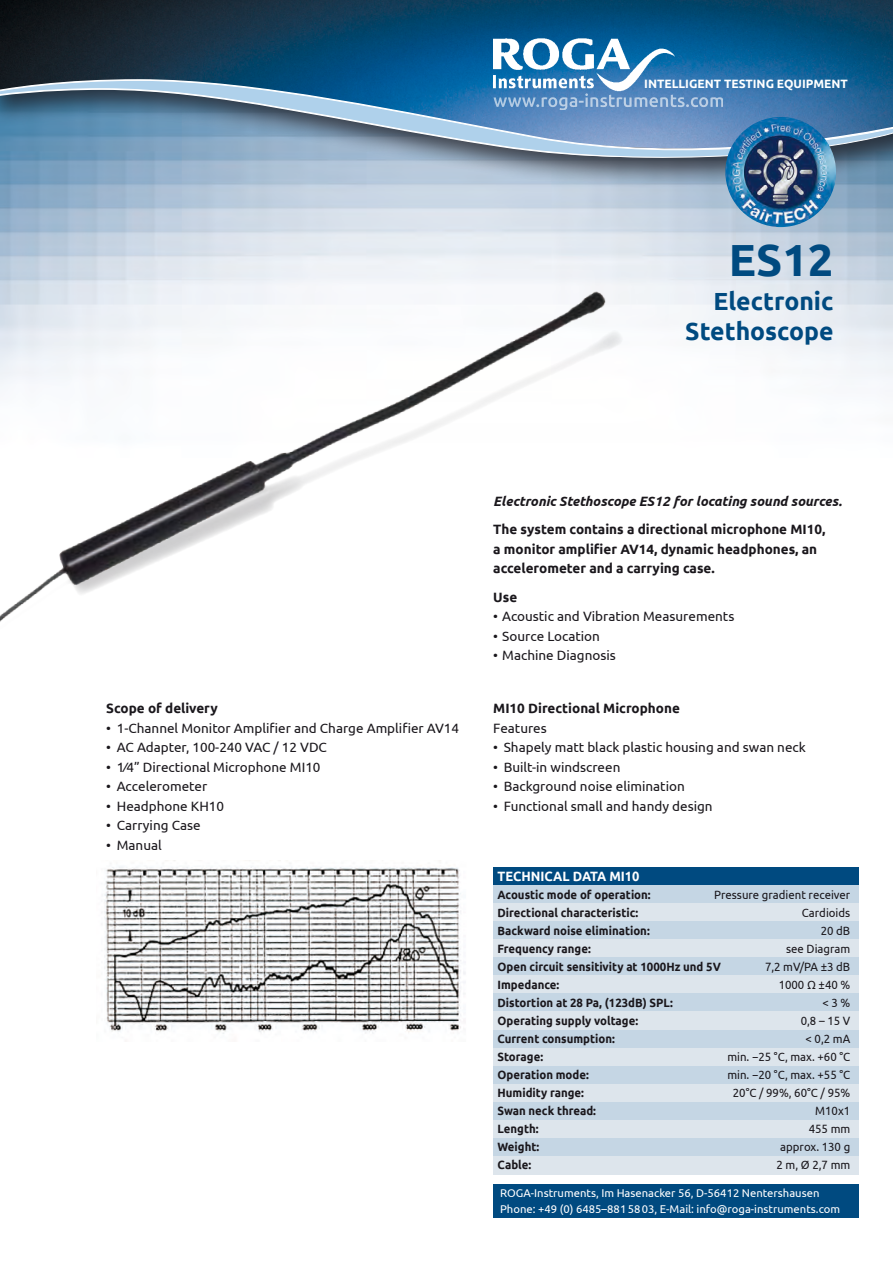
<style>
.page{position:relative;width:893px;height:1263px;background:#fff}
.page>*{position:absolute;margin:0;border:0;box-sizing:border-box;transform-origin:0 0}
.t1{font:700 45px "Ubuntu";color:#004a80}
.t2{font:700 24.75px/29.7px "Ubuntu";color:#004a80;text-align:right}
.t3{font:13.5px "Ubuntu";color:#1a171c}
.t4{font:700 13.5px/19.5px "Ubuntu";color:#1a171c}
.t5{font:italic 700 13.5px "Ubuntu";color:#1a171c}
.t6{font:700 13.5px "Ubuntu";color:#fff;scale:.95 1}
.t7{font:700 12px "Ubuntu";color:#1a171c;scale:.95 1}
.t8{font:12px "Ubuntu";color:#1a171c;scale:.95 1}
.t9{font:700 12px "Ubuntu";color:#fff}
.t10{font:11.25px/15.8px "Ubuntu";color:#fff}
</style>
<div class="page">
<img style="left:0;top:189px;width:893px;height:191px">
<div style="left:0;top:0;width:893px;height:189px;background:#1a171c;opacity:.75"></div>
<img style="left:0;top:0;width:893px;height:78px">
<svg style="left:0;top:78px;width:893px;height:95px"></svg>
<svg style="left:0;top:79px;width:893px;height:91px"></svg>
<img style="left:494px;top:38px;width:181px;height:54px">
<svg style="left:585px;top:93px;width:123px;height:14px"></svg>
<img style="left:725px;top:117px;width:111px;height:110px;border-radius:55px">
<img style="left:0;top:264px;width:646px;height:358px">
<div style="left:493px;top:867px;width:366px;height:18px;background:#004a80"></div>
<div style="left:493px;top:885px;width:366px;height:18px;background:#c5d6e4"></div>
<div style="left:493px;top:903px;width:366px;height:19px;background:#dde5ec"></div>
<div style="left:493px;top:922px;width:366px;height:18px;background:#c5d6e4"></div>
<div style="left:493px;top:940px;width:366px;height:18px;background:#dde5ec"></div>
<div style="left:493px;top:958px;width:366px;height:18px;background:#c5d6e4"></div>
<div style="left:493px;top:976px;width:366px;height:18px;background:#dde5ec"></div>
<div style="left:493px;top:994px;width:366px;height:18px;background:#c5d6e4"></div>
<div style="left:493px;top:1012px;width:366px;height:18px;background:#dde5ec"></div>
<div style="left:493px;top:1030px;width:366px;height:18px;background:#c5d6e4"></div>
<div style="left:493px;top:1048px;width:366px;height:18px;background:#dde5ec"></div>
<div style="left:493px;top:1066px;width:366px;height:18px;background:#c5d6e4"></div>
<div style="left:493px;top:1084px;width:366px;height:18px;background:#dde5ec"></div>
<div style="left:493px;top:1102px;width:366px;height:18px;background:#c5d6e4"></div>
<div style="left:493px;top:1120px;width:366px;height:18px;background:#dde5ec"></div>
<div style="left:493px;top:1138px;width:366px;height:18px;background:#c5d6e4"></div>
<div style="left:493px;top:1156px;width:366px;height:18px;background:#dde5ec"></div>
<div style="left:493px;top:1184px;width:366px;height:34px;background:#004a80"></div>
<img style="left:104px;top:866px;width:362px;height:168px">
<p class="t9" style="left:644px;top:76px;width:205px">INTELLIGENT TESTING EQUIPMENT</p>
<h1 class="t1" style="left:729px;top:233px;width:106px">ES12</h1>
<h2 class="t2" style="left:685px;top:286px;width:150px">Electronic<br>Stethoscope</h2>
<p class="t4" style="left:106px;top:698px;width:113px">Scope of delivery</p>
<p class="t3" style="left:106px;top:720px;width:354px">• 1-Channel Monitor Amplifier and Charge Amplifier AV14</p>
<p class="t3" style="left:106px;top:739px;width:222px">• AC Adapter, 100-240 VAC / 12 VDC</p>
<p class="t3" style="left:106px;top:759px;width:216px">• 1⁄4” Directional Microphone MI10</p>
<p class="t3" style="left:106px;top:778px;width:103px">• Accelerometer</p>
<p class="t3" style="left:106px;top:798px;width:119px">• Headphone KH10</p>
<p class="t3" style="left:106px;top:817px;width:96px">• Carrying Case</p>
<p class="t3" style="left:106px;top:837px;width:57px">• Manual</p>
<p class="t5" style="left:493px;top:493px;width:350px">Electronic Stethoscope ES12 for locating sound sources.</p>
<p class="t4" style="left:493px;top:520px;width:334px">The system contains a directional microphone MI10, a monitor amplifier AV14, dynamic headphones, an accelerometer and a carrying case.</p>
<p class="t4" style="left:493px;top:587px;width:25px">Use</p>
<p class="t3" style="left:493px;top:608px;width:243px">• Acoustic and Vibration Measurements</p>
<p class="t3" style="left:493px;top:628px;width:108px">• Source Location</p>
<p class="t3" style="left:493px;top:647px;width:124px">• Machine Diagnosis</p>
<p class="t4" style="left:493px;top:698px;width:188px">MI10 Directional Microphone</p>
<p class="t3" style="left:493px;top:720px;width:55px">Features</p>
<p class="t3" style="left:493px;top:739px;width:314px">• Shapely matt black plastic housing and swan neck</p>
<p class="t3" style="left:493px;top:759px;width:129px">• Built-in windscreen</p>
<p class="t3" style="left:493px;top:778px;width:193px">• Background noise elimination</p>
<p class="t3" style="left:493px;top:798px;width:221px">• Functional small and handy design</p>
<p class="t6" style="left:497px;top:868px;width:151px">Techni cal DATA MI10</p>
<p class="t7" style="left:497px;top:887px;width:163px">Acoustic mode of operation:</p>
<p class="t8" style="left:714px;top:887px;width:145px">Pressure gradient receiver</p>
<p class="t7" style="left:497px;top:905px;width:150px">Directional characteristic:</p>
<p class="t8" style="left:802px;top:905px;width:52px">Cardioids</p>
<p class="t7" style="left:497px;top:923px;width:162px">Backward noise elimination:</p>
<p class="t8" style="left:821px;top:923px;width:33px">20 dB</p>
<p class="t7" style="left:497px;top:941px;width:100px">Frequency range:</p>
<p class="t8" style="left:786px;top:941px;width:69px">see Diagram</p>
<p class="t7" style="left:497px;top:959px;width:237px">Open circuit sensitivity at 1000Hz und 5V</p>
<p class="t8" style="left:765px;top:959px;width:91px">7,2 mV/PA ±3 dB</p>
<p class="t7" style="left:497px;top:977px;width:67px">Impedance:</p>
<p class="t8" style="left:779px;top:977px;width:77px">1000 Ω ±40 %</p>
<p class="t7" style="left:497px;top:995px;width:186px">Distortion at 28 Pa, (123dB) SPL:</p>
<p class="t8" style="left:822px;top:995px;width:31px">&lt;3%</p>
<p class="t7" style="left:497px;top:1013px;width:149px">Operating supply voltage:</p>
<p class="t8" style="left:801px;top:1013px;width:54px">0,8 – 15 V</p>
<p class="t7" style="left:497px;top:1031px;width:125px">Current consumption:</p>
<p class="t8" style="left:805px;top:1031px;width:49px">&lt; 0,2 mA</p>
<p class="t7" style="left:497px;top:1049px;width:50px">Storage:</p>
<p class="t8" style="left:727px;top:1049px;width:131px">min. −25 °C, max. +60 °C</p>
<p class="t7" style="left:497px;top:1067px;width:98px">Operation mode:</p>
<p class="t8" style="left:727px;top:1067px;width:131px">min. −20 °C, max. +55 °C</p>
<p class="t7" style="left:497px;top:1085px;width:93px">Humidity range:</p>
<p class="t8" style="left:733px;top:1085px;width:125px">20°C / 99%, 60°C / 95%</p>
<p class="t7" style="left:497px;top:1103px;width:105px">Swan neck thread:</p>
<p class="t8" style="left:815px;top:1103px;width:38px">M10x1</p>
<p class="t7" style="left:497px;top:1121px;width:45px">Length:</p>
<p class="t8" style="left:809px;top:1121px;width:45px">455 mm</p>
<p class="t7" style="left:497px;top:1139px;width:46px">Weight:</p>
<p class="t8" style="left:780px;top:1139px;width:75px">approx. 130 g</p>
<p class="t7" style="left:497px;top:1157px;width:37px">Cable:</p>
<p class="t8" style="left:776px;top:1157px;width:79px">2 m, Ø 2,7 mm</p>
<p class="t10" style="left:500px;top:1185px;width:341px">ROGA-Instruments, Im Hasenacker 56, D-56412 Nentershausen<br>Phone: +49 (0) 6485–8815803, E-Mail: info@roga-instruments.com</p>
</div>
